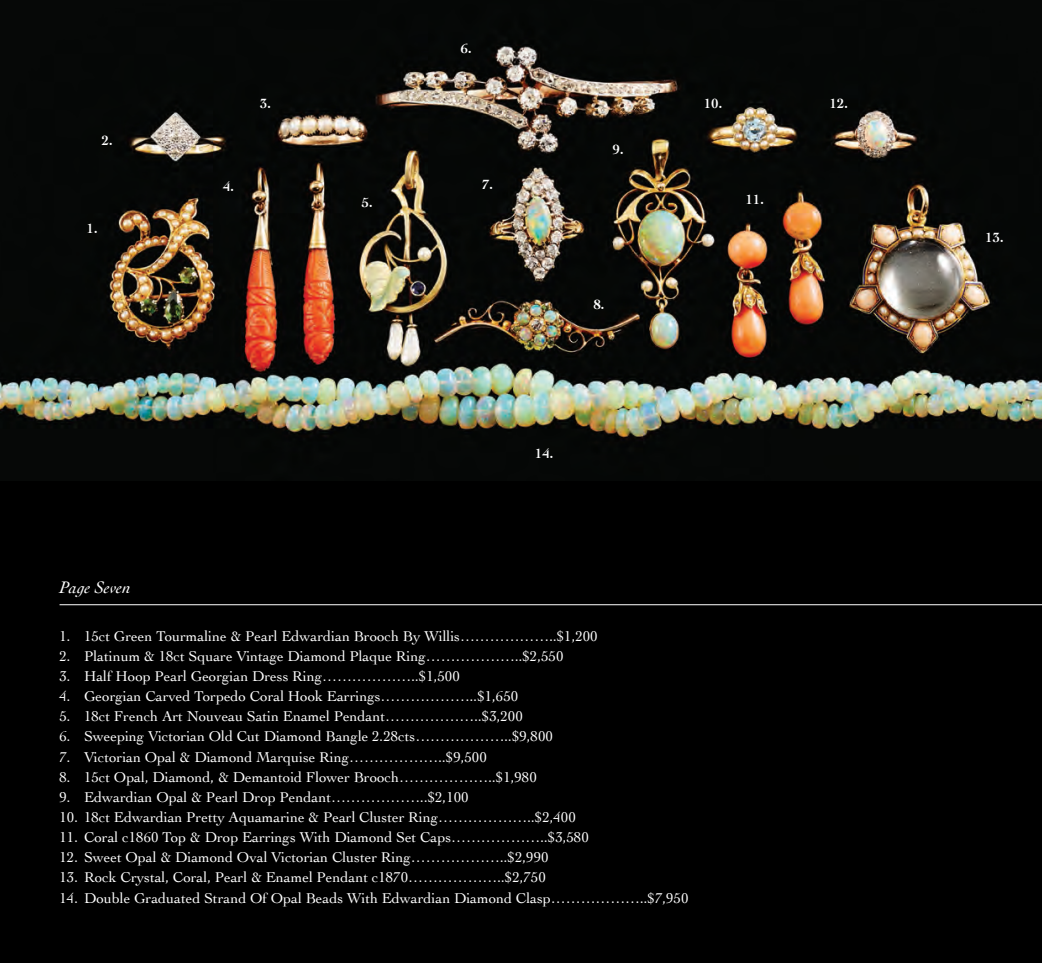
<style>
.page{position:relative;width:1042px;height:963px;background:#fff}
.page>*{position:absolute;margin:0;border:0;box-sizing:border-box;transform-origin:0 0}
.t1{font:italic 17.5px "Cochin";color:#fff}
.t2{font:14.88px "Cochin";color:#fff}
.t3{font:700 14px "Cochin";color:#fff}
</style>
<div class="page">
<img style="left:0;top:0;width:1042px;height:481px">
<div style="left:0;top:481px;width:1042px;height:481px;background:#000"></div>
<hr style="left:60px;top:604px;width:982px;height:1px;background:#fff">
<p class="t3" style="left:102px;top:131px;width:12px">2.</p>
<p class="t3" style="left:87px;top:219px;width:12px">1.</p>
<p class="t3" style="left:260px;top:94px;width:12px">3.</p>
<p class="t3" style="left:223px;top:177px;width:12px">4.</p>
<p class="t3" style="left:362px;top:193px;width:12px">5.</p>
<p class="t3" style="left:461px;top:39px;width:12px">6.</p>
<p class="t3" style="left:482px;top:175px;width:12px">7.</p>
<p class="t3" style="left:613px;top:140px;width:12px">9.</p>
<p class="t3" style="left:594px;top:295px;width:12px">8.</p>
<p class="t3" style="left:704px;top:94px;width:20px">10.</p>
<p class="t3" style="left:746px;top:190px;width:20px">11.</p>
<p class="t1" style="left:60px;top:575px;width:73px">Page Seven</p>
<p class="t3" style="left:535px;top:444px;width:20px">14.</p>
<p class="t2" style="left:60px;top:625px;width:540px">1. 15ct Green Tourmaline &amp; Pearl Edwardian Brooch By Willis………………..$1,200</p>
<p class="t2" style="left:60px;top:646px;width:505px">2. Platinum &amp; 18ct Square Vintage Diamond Plaque Ring………………..$2,550</p>
<p class="t2" style="left:60px;top:666px;width:402px">3. Half Hoop Pearl Georgian Dress Ring………………..$1,500</p>
<p class="t2" style="left:60px;top:686px;width:460px">4. Georgian Carved Torpedo Coral Hook Earrings………………..$1,650</p>
<p class="t2" style="left:60px;top:706px;width:465px">5. 18ct French Art Nouveau Satin Enamel Pendant………………..$3,200</p>
<p class="t2" style="left:60px;top:726px;width:495px">6. Sweeping Victorian Old Cut Diamond Bangle 2.28cts………………..$9,800</p>
<p class="t2" style="left:60px;top:746px;width:429px">7. Victorian Opal &amp; Diamond Marquise Ring………………..$9,500</p>
<p class="t2" style="left:60px;top:766px;width:479px">8. 15ct Opal, Diamond, &amp; Demantoid Flower Brooch………………..$1,980</p>
<p class="t2" style="left:60px;top:786px;width:411px">9. Edwardian Opal &amp; Pearl Drop Pendant………………..$2,100</p>
<p class="t2" style="left:60px;top:807px;width:518px">10. 18ct Edwardian Pretty Aquamarine &amp; Pearl Cluster Ring………………..$2,400</p>
<p class="t2" style="left:60px;top:827px;width:531px">11. Coral c1860 Top &amp; Drop Earrings With Diamond Set Caps………………..$3,580</p>
<p class="t2" style="left:60px;top:847px;width:490px">12. Sweet Opal &amp; Diamond Oval Victorian Cluster Ring………………..$2,990</p>
<p class="t2" style="left:60px;top:867px;width:488px">13. Rock Crystal, Coral, Pearl &amp; Enamel Pendant c1870………………..$2,750</p>
<p class="t2" style="left:60px;top:887px;width:630px">14. Double Graduated Strand Of Opal Beads With Edwardian Diamond Clasp………………..$7,950</p>
<p class="t3" style="left:830px;top:94px;width:20px">12.</p>
<p class="t3" style="left:985px;top:228px;width:20px">13.</p>
</div>
